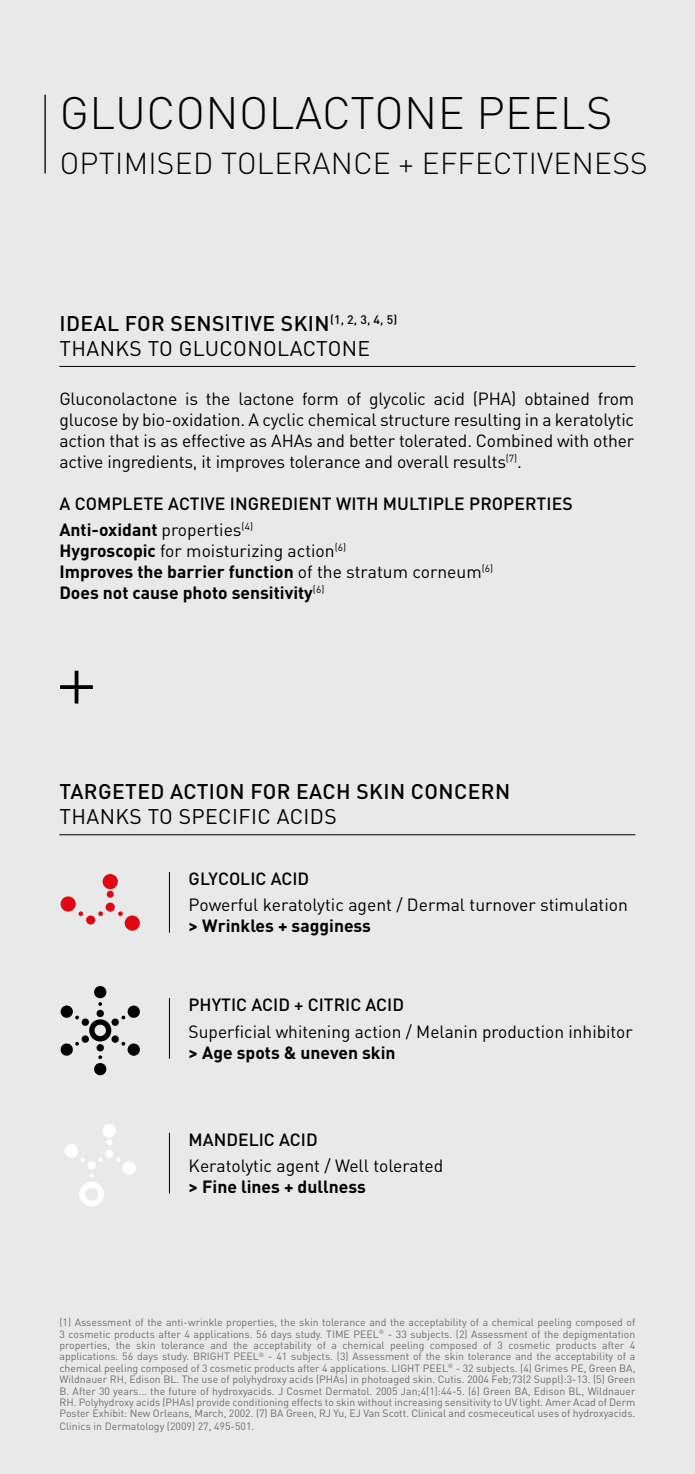
<style>
.page{position:relative;width:695px;height:1474px;background:#fff}
.page>*{position:absolute;margin:0;border:0;box-sizing:border-box;transform-origin:0 0}
.t1{font:300 80.33px "DIN Pro";color:#000}
.t2{font:300 44.8px "DIN Pro";letter-spacing:.01em;color:#000}
.t3{font:300 29.93px "DIN Pro";letter-spacing:.01em;color:#000}
.t4{font:21px/25.2px "DIN Pro";letter-spacing:.02em;color:#000}
.t5{font:500 21px "DIN Pro";letter-spacing:.02em;color:#000}
.t6{font:17.5px/21px "DIN Pro";color:#000;text-align:justify}
.t7{font:700 17.5px/21px "DIN Pro";color:#000}
.t8{font:500 17.5px/25.9px "DIN Pro";color:#000}
.t9{font:10.5px/11.5px "DIN Pro";color:#706f6f;text-align:justify}
.s1{font-weight:500}
.s2{font-weight:700}
.s3{font-weight:400}
</style>
<div class="page">
<div style="left:0;top:0;width:694px;height:1473px;background:#e9e9e9"></div>
<hr style="left:169px;top:872px;width:1px;height:60px;background:#000">
<hr style="left:169px;top:1132px;width:1px;height:61px;background:#000">
<hr style="left:169px;top:998px;width:1px;height:60px;background:#000">
<hr style="left:59px;top:366px;width:576px;height:1px;background:#000">
<hr style="left:59px;top:834px;width:576px;height:1px;background:#000">
<hr style="left:44px;top:95px;width:2px;height:78px;background:#000">
<div style="left:105px;top:902px;width:10px;height:9px;background:#e30613;border-radius:50%"></div>
<svg style="left:78px;top:911px;width:5px;height:5px"></svg>
<svg style="left:118px;top:911px;width:5px;height:5px"></svg>
<svg style="left:106px;top:890px;width:8px;height:8px"></svg>
<svg style="left:98px;top:911px;width:5px;height:5px"></svg>
<div style="left:124px;top:915px;width:16px;height:16px;background:#e30613;border-radius:50%"></div>
<div style="left:102px;top:873px;width:16px;height:16px;background:#e30613;border-radius:50%"></div>
<div style="left:86px;top:915px;width:9px;height:9px;background:#e30613;border-radius:50%"></div>
<div style="left:60px;top:896px;width:16px;height:15px;background:#e30613;border-radius:50%"></div>
<svg style="left:60px;top:986px;width:80px;height:90px"></svg>
<div style="left:105px;top:1149px;width:8px;height:8px;background:#fff;border-radius:50%"></div>
<svg style="left:81px;top:1158px;width:4px;height:4px"></svg>
<svg style="left:116px;top:1158px;width:4px;height:4px"></svg>
<svg style="left:106px;top:1139px;width:6px;height:6px"></svg>
<svg style="left:99px;top:1158px;width:4px;height:4px"></svg>
<div style="left:122px;top:1160px;width:14px;height:15px;background:#fff;border-radius:50%"></div>
<div style="left:102px;top:1123px;width:14px;height:14px;background:#fff;border-radius:50%"></div>
<div style="left:87px;top:1161px;width:9px;height:8px;background:#fff;border-radius:50%"></div>
<svg style="left:79px;top:1174px;width:25px;height:33px"></svg>
<div style="left:64px;top:1143px;width:14px;height:15px;background:#fff;border-radius:50%"></div>
<h2 class="t2" style="left:60px;top:82px;width:554px">GLUCONOLACTONE PEELS</h2>
<h3 class="t3" style="left:60px;top:142px;width:589px">OPTIMISED TOLERANCE + EFFECTIVENESS</h3>
<h3 class="t4" style="left:59px;top:310px;width:339px"><span class="s1">IDEAL FOR SENSITIVE SKIN</span><sup>(1,</sup> <sup>2,</sup> <sup>3,</sup> <sup>4,</sup> <sup>5)<br></sup>THANKS TO GLUCONOLACTONE</h3>
<p class="t6" style="left:59px;top:387px;width:576px">Gluconolactone is the lactone form of glycolic acid (PHA) obtained from glucose by bio-oxidation. A cyclic chemical structure resulting in a keratolytic action that is as effective as AHAs and better tolerated. Combined with other active ingredients, it improves tolerance and overall results<sup>(7)</sup>.</p>
<h3 class="t8" style="left:59px;top:490px;width:515px">A COMPLETE ACTIVE INGREDIENT WITH MULTIPLE PROPERTIES<br><span class="s2">Anti-oxidant</span> <span class="s3">properties</span><sup>(4)</sup></h3>
<h3 class="t7" style="left:59px;top:539px;width:435px">Hygroscopic <span class="s3">for moisturizing action</span><sup>(6)<br></sup>Improves the barrier function <span class="s3">of the stratum corneum</span><sup>(6)<br></sup>Does not cause photo sensitivity<sup>(6)</sup></h3>
<h1 class="t1" style="left:56px;top:624px;width:43px">+</h1>
<h3 class="t5" style="left:59px;top:777px;width:452px">TARGETED ACTION FOR EACH SKIN CONCERN</h3>
<h3 class="t4" style="left:59px;top:803px;width:279px">THANKS TO SPECIFIC ACIDS</h3>
<h3 class="t8" style="left:189px;top:864px;width:122px">GLYCOLIC ACID</h3>
<h3 class="t6" style="left:189px;top:893px;width:441px">Powerful keratolytic agent / Dermal turnover stimulation</h3>
<h3 class="t7" style="left:189px;top:914px;width:184px">&gt; Wrinkles + sagginess</h3>
<h3 class="t8" style="left:189px;top:991px;width:217px">PHYTIC ACID + CITRIC ACID</h3>
<h3 class="t6" style="left:189px;top:1020px;width:445px">Superficial whitening action / Melanin production inhibitor</h3>
<h3 class="t7" style="left:189px;top:1041px;width:208px">&gt; Age spots &amp; uneven skin</h3>
<h3 class="t8" style="left:189px;top:1126px;width:130px">MANDELIC ACID</h3>
<h3 class="t6" style="left:189px;top:1154px;width:256px">Keratolytic agent / Well tolerated</h3>
<h3 class="t7" style="left:189px;top:1175px;width:179px">&gt; Fine lines + dullness</h3>
<p class="t9" style="left:59px;top:1316px;width:577px">(1) Assessment of the anti-wrinkle properties, the skin tolerance and the acceptability of a chemical peeling composed of 3 cosmetic products after 4 applications. 56 days study. TIME PEEL<sup>®</sup> - 33 subjects. (2) Assessment of the depigmentation properties, the skin tolerance and the acceptability of a chemical peeling composed of 3 cosmetic products after 4 applications. 56 days study. BRIGHT PEEL<sup>®</sup> - 41 subjects. (3) Assessment of the skin tolerance and the acceptability of a chemical peeling composed of 3 cosmetic products after 4 applications. LIGHT PEEL<sup>®</sup> - 32 subjects. (4) Grimes PE, Green BA, Wildnauer RH, Edison BL. The use of polyhydroxy acids (PHAs) in photoaged skin. Cutis. 2004 Feb;73(2 Suppl):3-13. (5) Green B. After 30 years... the future of hydroxyacids. J Cosmet Dermatol. 2005 Jan;4(1):44-5. (6) Green BA, Edison BL, Wildnauer RH. Polyhydroxy acids (PHAs) provide conditioning effects to skin without increasing sensitivity to UV light. Amer Acad of Derm Poster Exhibit: New Orleans, March, 2002. (7) BA Green, RJ Yu, EJ Van Scott. Clinical and cosmeceutical uses of hydroxyacids.<br>Clinics in Dermatology (2009) 27, 495-501.</p>
</div>
